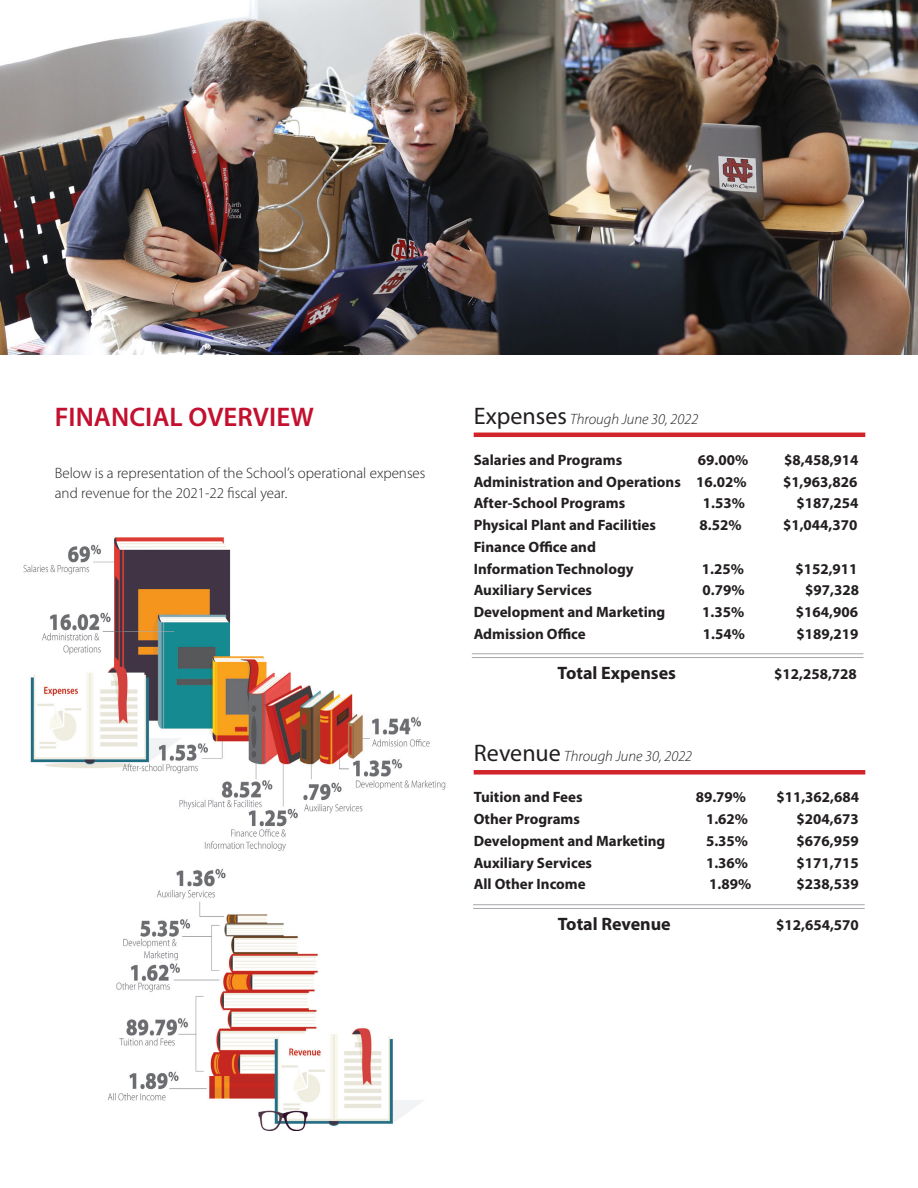
<style>
.page{position:relative;width:918px;height:1188px;background:#fff}
.page>*{position:absolute;margin:0;border:0;box-sizing:border-box;transform-origin:0 0}
.t1{font:27px "Myriad Variable Concept";color:#c3102f}
.t2{font:700 18px "Myriad Pro";color:#231f20}
.t3{font:700 15px "Myriad Pro";color:#231f20}
.t4{font:300 15px/19.5px "Myriad Pro";color:#231f20}
.t5{font:italic 300 15px "Myriad Pro";color:#231f20}
.s1{font-weight:400;font-style:normal;font-size:24px}
</style>
<div class="page">
<img style="left:0;top:0;width:918px;height:355px">
<hr style="left:474px;top:433px;width:391px;height:4px;background:#d1232a">
<hr style="left:472px;top:653px;width:391px;height:1px;background:#a8a9ad">
<hr style="left:472px;top:657px;width:391px;height:1px;background:#a8a9ad">
<div style="left:474px;top:770px;width:391px;height:5px;background:#d1232a"></div>
<hr style="left:473px;top:904px;width:392px;height:1px;background:#a8a9ad">
<hr style="left:473px;top:908px;width:392px;height:1px;background:#a8a9ad">
<img style="left:24px;top:537px;width:421px;height:314px">
<img style="left:108px;top:868px;width:316px;height:263px">
<p class="t1" style="left:55px;top:401px;width:261px">FINANCIAL OVERVIEW</p>
<p class="t4" style="left:55px;top:463px;width:372px">Below is a representation of the School’s operational expenses and revenue for the 2021-22 fiscal year.</p>
<p class="t5" style="left:474px;top:410px;width:226px"><span class="s1">Expenses</span> Through June 30, 2022</p>
<p class="t3" style="left:474px;top:450px;width:150px">Salaries and Programs</p>
<p class="t3" style="left:698px;top:450px;width:52px">69.00%</p>
<p class="t3" style="left:784px;top:450px;width:76px">$8,458,914</p>
<p class="t3" style="left:474px;top:472px;width:274px">Administration and Operations 16.02%</p>
<p class="t3" style="left:783px;top:472px;width:76px">$1,963,826</p>
<p class="t3" style="left:474px;top:494px;width:153px">After-School Programs</p>
<p class="t3" style="left:703px;top:494px;width:44px">1.53%</p>
<p class="t3" style="left:796px;top:494px;width:64px">$187,254</p>
<p class="t3" style="left:474px;top:515px;width:184px">Physical Plant and Facilities</p>
<p class="t3" style="left:700px;top:515px;width:44px">8.52%</p>
<p class="t3" style="left:783px;top:515px;width:76px">$1,044,370</p>
<p class="t3" style="left:474px;top:537px;width:124px">Finance Office and</p>
<p class="t3" style="left:474px;top:559px;width:162px">Information Technology</p>
<p class="t3" style="left:702px;top:559px;width:44px">1.25%</p>
<p class="t3" style="left:795px;top:559px;width:64px">$152,911</p>
<p class="t3" style="left:474px;top:581px;width:120px">Auxiliary Services</p>
<p class="t3" style="left:703px;top:581px;width:44px">0.79%</p>
<p class="t3" style="left:805px;top:581px;width:55px">$97,328</p>
<p class="t3" style="left:474px;top:602px;width:193px">Development and Marketing</p>
<p class="t3" style="left:702px;top:602px;width:44px">1.35%</p>
<p class="t3" style="left:796px;top:602px;width:64px">$164,906</p>
<p class="t3" style="left:474px;top:624px;width:114px">Admission Office</p>
<p class="t3" style="left:703px;top:624px;width:44px">1.54%</p>
<p class="t3" style="left:796px;top:624px;width:64px">$189,219</p>
<p class="t2" style="left:558px;top:661px;width:120px">Total Expenses</p>
<p class="t3" style="left:774px;top:664px;width:84px">$12,258,728</p>
<p class="t5" style="left:474px;top:747px;width:220px"><span class="s1">Revenue</span> Through June 30, 2022</p>
<p class="t3" style="left:474px;top:788px;width:110px">Tuition and Fees</p>
<p class="t3" style="left:696px;top:788px;width:52px">89.79%</p>
<p class="t3" style="left:776px;top:788px;width:84px">$11,362,684</p>
<p class="t3" style="left:474px;top:809px;width:108px">Other Programs</p>
<p class="t3" style="left:706px;top:809px;width:44px">1.62%</p>
<p class="t3" style="left:797px;top:809px;width:64px">$204,673</p>
<p class="t3" style="left:474px;top:831px;width:193px">Development and Marketing</p>
<p class="t3" style="left:706px;top:831px;width:44px">5.35%</p>
<p class="t3" style="left:797px;top:831px;width:64px">$676,959</p>
<p class="t3" style="left:474px;top:853px;width:120px">Auxiliary Services</p>
<p class="t3" style="left:706px;top:853px;width:44px">1.36%</p>
<p class="t3" style="left:797px;top:853px;width:64px">$171,715</p>
<p class="t3" style="left:474px;top:875px;width:114px">All Other Income</p>
<p class="t3" style="left:709px;top:875px;width:44px">1.89%</p>
<p class="t3" style="left:797px;top:875px;width:64px">$238,539</p>
<p class="t2" style="left:558px;top:913px;width:114px">Total Revenue</p>
<p class="t3" style="left:776px;top:916px;width:84px">$12,654,570</p>
</div>
